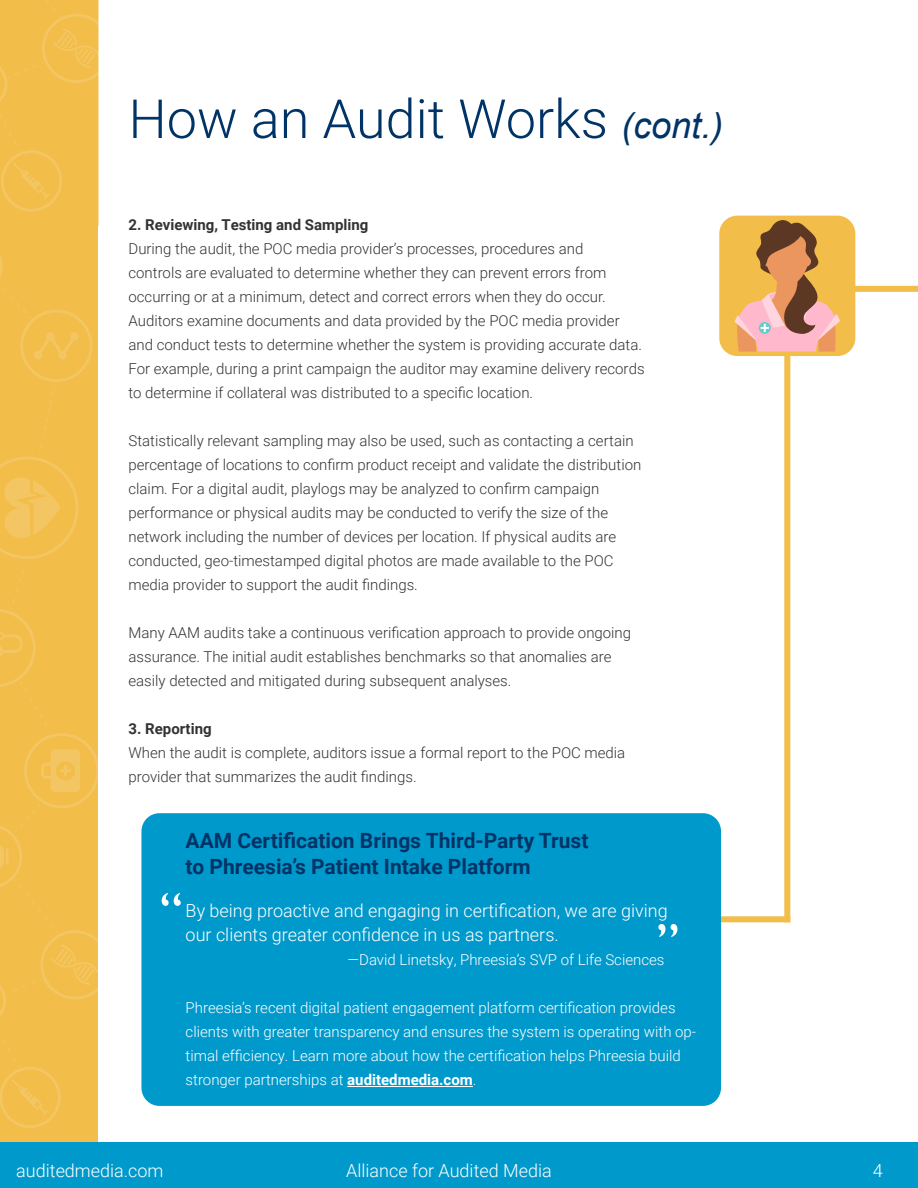
<style>
.page{position:relative;width:918px;height:1188px;background:#fff}
.page>*{position:absolute;margin:0;border:0;box-sizing:border-box;transform-origin:0 0}
.t1{font:300 54px "Roboto";color:#036}
.t2{font:54px "Gill Sans";color:#fff}
.t3{font:700 21px/25.2px "Roboto";color:#036}
.t4{font:300 18px/24px "Roboto";color:#fff}
.t5{font:300 15px/24px "Roboto";color:#333}
.t6{font:300 15px/24px "Roboto";color:#fff}
.t7{font:700 15px "Roboto";color:#333}
.s1{font-family:"Arial";font-weight:400;font-style:italic;font-size:36px}
.s2{font-weight:700}
</style>
<div class="page">
<div style="left:0;top:226px;width:97px;height:917px;background:#f2bd48"></div>
<svg style="left:0;top:256px;width:97px;height:872px"></svg>
<div style="left:0;top:0;width:98px;height:226px;background:#f2bd48"></div>
<svg style="left:0;top:0;width:98px;height:212px"></svg>
<div style="left:793px;top:286px;width:125px;height:6px;background:#f2bd48"></div>
<div style="left:784px;top:336px;width:6px;height:586px;background:#f2bd48"></div>
<div style="left:719px;top:216px;width:136px;height:140px;background:#f2bd48;border-radius:18px"></div>
<svg style="left:734px;top:220px;width:106px;height:132px"></svg>
<div style="left:0;top:1143px;width:918px;height:45px;background:#09c"></div>
<div style="left:710px;top:916px;width:80px;height:6px;background:#f2bd48"></div>
<div style="left:141px;top:813px;width:580px;height:293px;background:#09c;border-radius:18px"></div>
<hr style="left:347px;top:1086px;width:126px;height:1px;background:#fff">
<h1 class="t1" style="left:129px;top:81px;width:596px">How an Audit Works <span class="s1">(cont.)</span></h1>
<p class="t7" style="left:129px;top:214px;width:241px">2. Reviewing, Testing and Sampling</p>
<p class="t5" style="left:129px;top:236px;width:518px">During the audit, the POC media provider’s processes, procedures and<br>controls are evaluated to determine whether they can prevent errors from occurring or at a minimum, detect and correct errors when they do occur.<br>Auditors examine documents and data provided by the POC media provider and conduct tests to determine whether the system is providing accurate data.<br>For example, during a print campaign the auditor may examine delivery records to determine if collateral was distributed to a specific location.</p>
<p class="t5" style="left:129px;top:428px;width:514px">Statistically relevant sampling may also be used, such as contacting a certain percentage of locations to confirm product receipt and validate the distribution claim. For a digital audit, playlogs may be analyzed to confirm campaign performance or physical audits may be conducted to verify the size of the network including the number of devices per location. If physical audits are conducted, geo-timestamped digital photos are made available to the POC media provider to support the audit findings.</p>
<p class="t5" style="left:129px;top:620px;width:504px">Many AAM audits take a continuous verification approach to provide ongoing assurance. The initial audit establishes benchmarks so that anomalies are easily detected and mitigated during subsequent analyses.</p>
<p class="t7" style="left:129px;top:718px;width:85px">3. Reporting</p>
<p class="t5" style="left:129px;top:740px;width:498px">When the audit is complete, auditors issue a formal report to the POC media provider that summarizes the audit findings.</p>
<h2 class="t3" style="left:186px;top:828px;width:404px">AAM Certification Brings Third-Party Trust to Phreesia’s Patient Intake Platform</h2>
<p class="t4" style="left:186px;top:898px;width:484px">By being proactive and engaging in certification, we are giving our clients greater confidence in us as partners.</p>
<p class="t6" style="left:348px;top:948px;width:318px">—David Linetsky, Phreesia’s SVP of Life Sciences</p>
<p class="t6" style="left:186px;top:996px;width:512px">Phreesia’s recent digital patient engagement platform certification provides clients with greater transparency and ensures the system is operating with op&shy;timal efficiency. Learn more about how the certification helps Phreesia build stronger partnerships at <span class="s2">auditedmedia.com</span>.</p>
<h1 class="t2" style="left:160px;top:881px;width:25px">“</h1>
<h1 class="t2" style="left:679px;top:949px;width:25px;rotate:-180deg">“</h1>
<p class="t4" style="left:16px;top:1157px;width:149px">auditedmedia.com</p>
<p class="t4" style="left:346px;top:1157px;width:207px">Alliance for Audited Media</p>
<p class="t4" style="left:873px;top:1157px;width:11px">4</p>
</div>
